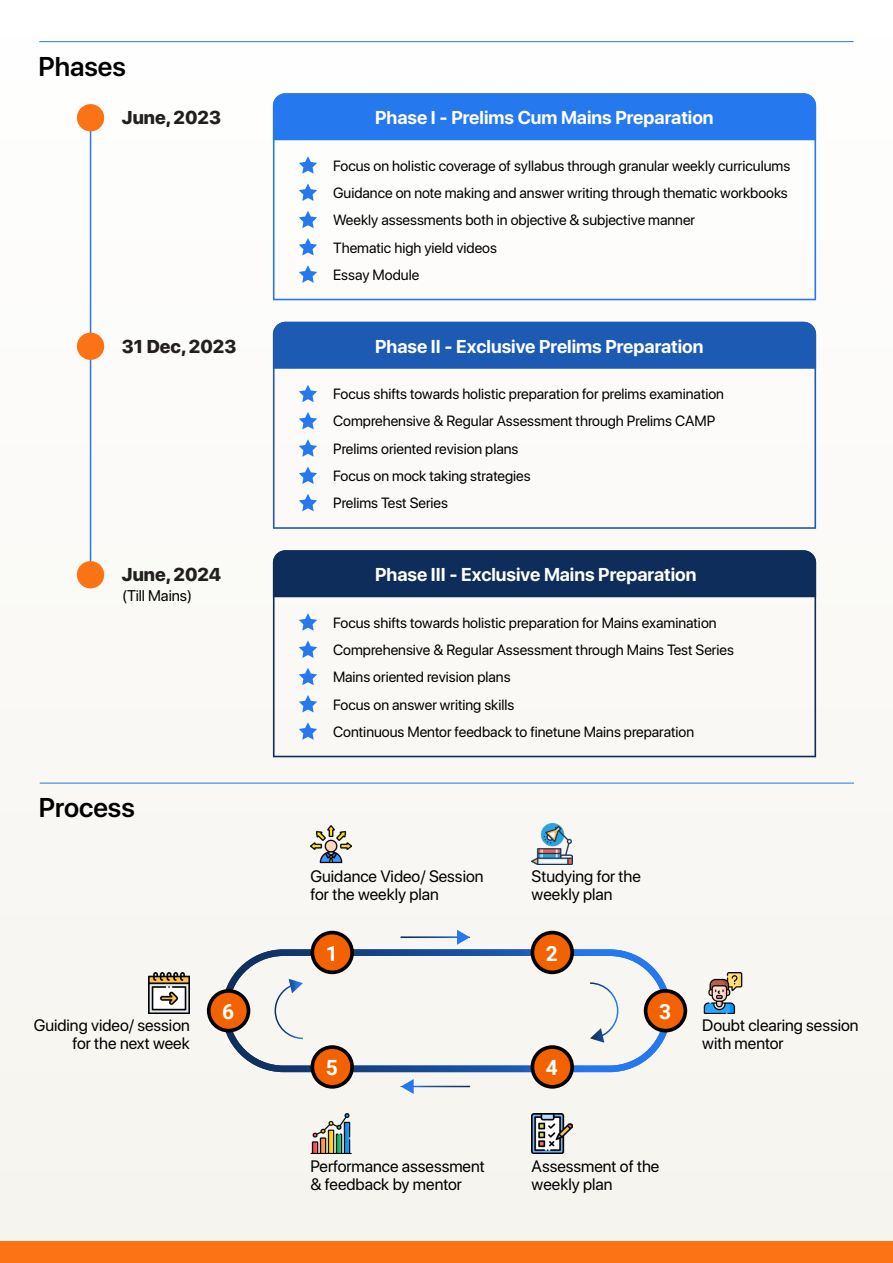
<style>
.page{position:relative;width:893px;height:1263px;background:#f9f8f4}
.page>*{position:absolute;margin:0;border:0;box-sizing:border-box;transform-origin:0 0}
.t1{font:600 27px "SF Pro Display";color:#000}
.t2{font:700 21px "Roboto";color:#fff}
.t3{font:700 18.45px "SF Pro Display";color:#fff}
.t4{font:800 18.45px "SF Pro Display";color:#231f20}
.t5{font:16.5px/17.7px "SF Pro Display";color:#000}
.t6{font:15.45px "SF Pro Display";color:#000}
.t7{font:14.7px/27.3px "SF Pro Display";color:#000}
</style>
<div class="page">
<div style="left:0;top:1242px;width:893px;height:21px;background:#fc7315"></div>
<hr style="left:90px;top:114px;width:1px;height:461px;background:#2678ef">
<div style="left:77px;top:104px;width:27px;height:27px;background:#fc7315;border-radius:50%"></div>
<svg style="left:273px;top:140px;width:543px;height:160px"></svg>
<div style="left:273px;top:93px;width:543px;height:47px;background:#2678ef"></div>
<svg style="left:299px;top:156px;width:18px;height:18px"></svg>
<svg style="left:299px;top:183px;width:18px;height:18px"></svg>
<svg style="left:299px;top:211px;width:18px;height:17px"></svg>
<svg style="left:299px;top:238px;width:18px;height:17px"></svg>
<svg style="left:299px;top:265px;width:18px;height:18px"></svg>
<div style="left:77px;top:333px;width:27px;height:27px;background:#fc7315;border-radius:50%"></div>
<svg style="left:273px;top:369px;width:543px;height:160px"></svg>
<div style="left:273px;top:322px;width:543px;height:47px;background:#1c5ab3"></div>
<svg style="left:299px;top:385px;width:18px;height:17px"></svg>
<svg style="left:299px;top:412px;width:18px;height:17px"></svg>
<svg style="left:299px;top:439px;width:18px;height:18px"></svg>
<svg style="left:299px;top:466px;width:18px;height:18px"></svg>
<svg style="left:299px;top:494px;width:18px;height:17px"></svg>
<div style="left:77px;top:561px;width:27px;height:27px;background:#fc7315;border-radius:50%"></div>
<svg style="left:273px;top:597px;width:543px;height:160px"></svg>
<div style="left:273px;top:550px;width:543px;height:47px;background:#0e2d5a"></div>
<svg style="left:299px;top:613px;width:18px;height:18px"></svg>
<svg style="left:299px;top:640px;width:18px;height:18px"></svg>
<svg style="left:299px;top:668px;width:18px;height:17px"></svg>
<svg style="left:299px;top:695px;width:18px;height:17px"></svg>
<svg style="left:299px;top:722px;width:18px;height:18px"></svg>
<hr style="left:39px;top:41px;width:815px;height:1px;background:#2678ef">
<hr style="left:40px;top:783px;width:814px;height:1px;background:#2678ef">
<svg style="left:222px;top:949px;width:449px;height:123px"></svg>
<svg style="left:274px;top:979px;width:30px;height:61px"></svg>
<svg style="left:589px;top:981px;width:30px;height:62px"></svg>
<img style="left:703px;top:972px;width:40px;height:41px">
<img style="left:149px;top:972px;width:41px;height:41px">
<img style="left:311px;top:825px;width:41px;height:39px">
<img style="left:532px;top:823px;width:41px;height:41px">
<svg style="left:311px;top:931px;width:43px;height:43px"></svg>
<div style="left:314px;top:934px;width:36px;height:36px;background:#f26200;border-radius:50%"></div>
<svg style="left:531px;top:931px;width:43px;height:43px"></svg>
<div style="left:534px;top:934px;width:36px;height:36px;background:#f26200;border-radius:50%"></div>
<img style="left:311px;top:1113px;width:41px;height:41px">
<img style="left:532px;top:1113px;width:41px;height:41px">
<svg style="left:311px;top:1045px;width:43px;height:44px"></svg>
<div style="left:314px;top:1049px;width:36px;height:36px;background:#f26200;border-radius:50%"></div>
<svg style="left:531px;top:1045px;width:43px;height:44px"></svg>
<div style="left:534px;top:1049px;width:36px;height:36px;background:#f26200;border-radius:50%"></div>
<svg style="left:644px;top:989px;width:43px;height:43px"></svg>
<div style="left:647px;top:993px;width:36px;height:36px;background:#f26200;border-radius:50%"></div>
<svg style="left:207px;top:989px;width:43px;height:43px"></svg>
<div style="left:211px;top:993px;width:36px;height:36px;background:#f26200;border-radius:50%"></div>
<hr style="left:401px;top:936px;width:58px;height:2px;background:#fff">
<svg style="left:457px;top:930px;width:13px;height:15px"></svg>
<hr style="left:411px;top:1086px;width:59px;height:1px;background:#fff">
<svg style="left:401px;top:1079px;width:13px;height:15px"></svg>
<h1 class="t1" style="left:39px;top:47px;width:89px">Phases</h1>
<p class="t4" style="left:122px;top:105px;width:101px">June, 2023</p>
<p class="t3" style="left:375px;top:105px;width:340px">Phase I - Prelims Cum Mains Preparation</p>
<p class="t7" style="left:333px;top:151px;width:459px">Focus on holistic coverage of syllabus through granular weekly curriculums Guidance on note making and answer writing through thematic workbooks Weekly assessments both in objective &amp; subjective manner<br>Thematic high yield videos<br>Essay Module</p>
<p class="t4" style="left:122px;top:333px;width:116px">31 Dec, 2023</p>
<p class="t3" style="left:375px;top:333px;width:330px">Phase II - Exclusive Prelims Preparation</p>
<p class="t7" style="left:333px;top:379px;width:392px">Focus shifts towards holistic preparation for prelims examination Comprehensive &amp; Regular Assessment through Prelims CAMP Prelims oriented revision plans<br>Focus on mock taking strategies<br>Prelims Test Series</p>
<p class="t4" style="left:122px;top:561px;width:101px">June, 2024</p>
<p class="t3" style="left:375px;top:562px;width:323px">Phase III - Exclusive Mains Preparation</p>
<p class="t7" style="left:333px;top:608px;width:402px">Focus shifts towards holistic preparation for Mains examination Comprehensive &amp; Regular Assessment through Mains Test Series Mains oriented revision plans<br>Focus on answer writing skills<br>Continuous Mentor feedback to finetune Mains preparation</p>
<p class="t6" style="left:122px;top:585px;width:72px">(Till Mains)</p>
<h1 class="t1" style="left:39px;top:789px;width:97px">Process</h1>
<p class="t5" style="left:34px;top:1015px;width:158px;text-align:right">Guiding video/ session for the next week</p>
<p class="t5" style="left:311px;top:866px;width:174px">Guidance Video/ Session for the weekly plan</p>
<p class="t5" style="left:532px;top:866px;width:111px">Studying for the weekly plan</p>
<h2 class="t2" style="left:326px;top:939px;width:14px">1</h2>
<h2 class="t2" style="left:546px;top:939px;width:14px">2</h2>
<h2 class="t2" style="left:222px;top:997px;width:14px">6</h2>
<h2 class="t2" style="left:659px;top:997px;width:14px">3</h2>
<h2 class="t2" style="left:326px;top:1053px;width:14px">5</h2>
<h2 class="t2" style="left:546px;top:1053px;width:14px">4</h2>
<p class="t5" style="left:702px;top:1015px;width:158px">Doubt clearing session with mentor</p>
<p class="t5" style="left:311px;top:1156px;width:176px">Performance assessment &amp; feedback by mentor</p>
<p class="t5" style="left:532px;top:1156px;width:129px">Assessment of the weekly plan</p>
</div>
